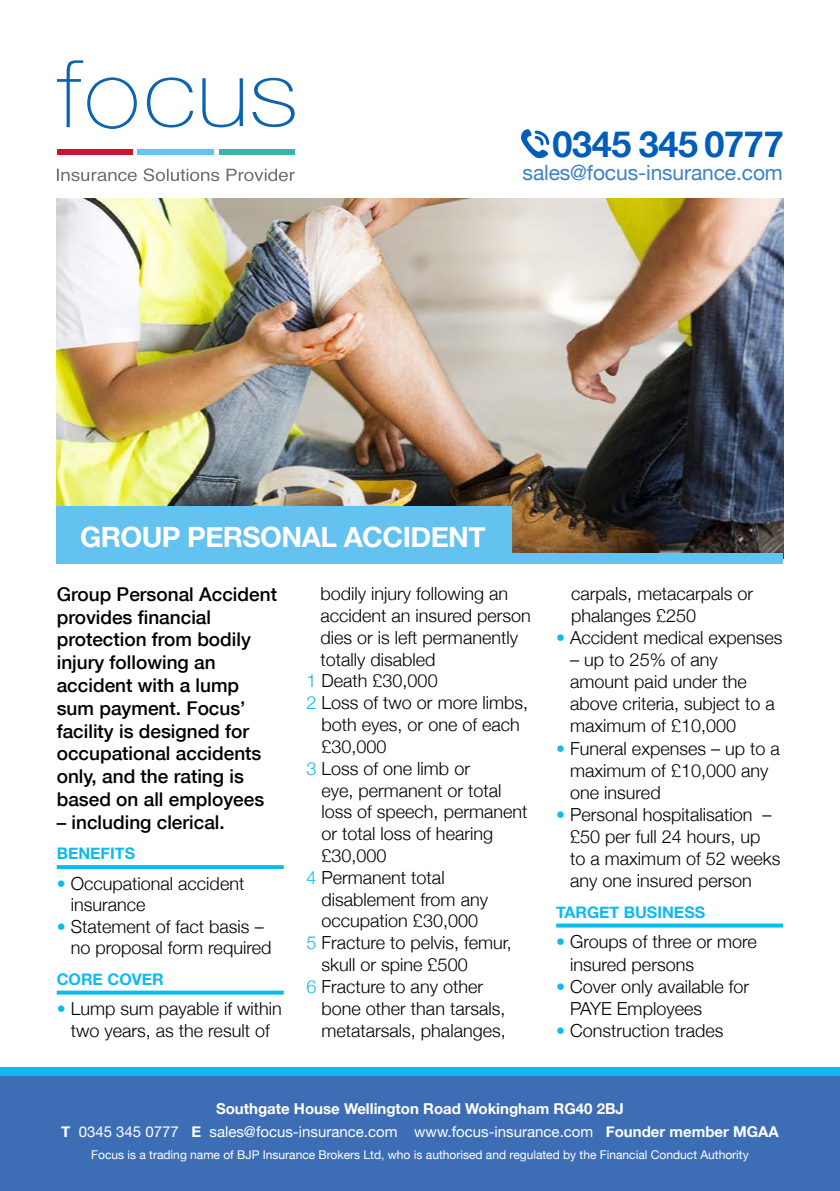
<style>
.page{position:relative;width:840px;height:1191px;background:#fff}
.page>*{position:absolute;margin:0;border:0;box-sizing:border-box;transform-origin:0 0}
.t1{font:700 36px "Helvetica Neue";letter-spacing:-.01em;color:#005db9}
.t2{font:700 28px "Helvetica Neue";letter-spacing:-.02em;color:#fff}
.t3{font:21px "Helvetica Neue";letter-spacing:-.005em;color:#4081c3}
.t4{font:500 19px/22.8px "Helvetica Neue";color:#000}
.t5{font:300 18px/22px "Helvetica Neue";color:#000}
.t6{font:700 16px "Helvetica Neue";color:#0bbbef}
.t7{font:700 15px/22.4px "Helvetica Neue";color:#fff;text-align:center}
.t8{font:12px "Helvetica Neue";color:#fff}
.s1{color:#0bbbef}
.s2{font-weight:400}
</style>
<div class="page">
<img style="left:57px;top:198px;width:725px;height:355px">
<div style="left:0;top:1067px;width:839px;height:124px;background:#0bbbef"></div>
<div style="left:0;top:1076px;width:839px;height:115px;background:#3d6eb5"></div>
<svg style="left:147px;top:77px;width:46px;height:50px"></svg>
<svg style="left:202px;top:78px;width:41px;height:49px"></svg>
<svg style="left:252px;top:78px;width:42px;height:49px"></svg>
<svg style="left:57px;top:60px;width:80px;height:69px"></svg>
<div style="left:57px;top:149px;width:75px;height:6px;background:#cd1332"></div>
<div style="left:219px;top:149px;width:75px;height:6px;background:#3ab5a7"></div>
<div style="left:137px;top:149px;width:77px;height:6px;background:#63c2ef"></div>
<svg style="left:57px;top:168px;width:237px;height:13px"></svg>
<div style="left:57px;top:553px;width:725px;height:11px;background:#63c2ef"></div>
<div style="left:57px;top:506px;width:455px;height:52px;background:#63c2ef"></div>
<svg style="left:521px;top:129px;width:29px;height:30px"></svg>
<svg style="left:57px;top:865px;width:226px;height:4px"></svg>
<svg style="left:57px;top:990px;width:226px;height:4px"></svg>
<svg style="left:556px;top:923px;width:226px;height:4px"></svg>
<h1 class="t1" style="left:552px;top:116px;width:232px">0345 345 0777</h1>
<p class="t3" style="left:522px;top:157px;width:261px">sales@focus-insurance.com</p>
<h2 class="t2" style="left:80px;top:515px;width:407px">GROUP PERSONAL ACCIDENT</h2>
<p class="t4" style="left:57px;top:582px;width:222px">Group Personal Accident provides financial protection from bodily injury following an accident with a lump sum payment. Focus’ facility is designed for occupational accidents only, and the rating is based on all employees</p>
<p class="t4" style="left:57px;top:810px;width:169px">– including clerical.</p>
<p class="t6" style="left:57px;top:841px;width:80px">BENEFITS</p>
<p class="t5" style="left:71px;top:871px;width:175px;text-indent:-14px"><span class="s1">•</span> Occupational accident insurance</p>
<p class="t5" style="left:71px;top:914px;width:202px;text-indent:-14px"><span class="s1">•</span> Statement of fact basis – no proposal form required</p>
<p class="t6" style="left:57px;top:966px;width:108px">CORE COVER</p>
<p class="t5" style="left:57px;top:996px;width:226px;text-align:center"><span class="s1">•</span> Lump sum payable if within two years, as the result of</p>
<p class="t5" style="left:320px;top:581px;width:189px">bodily injury following an</p>
<p class="t5" style="left:320px;top:603px;width:212px">accident an insured person</p>
<p class="t5" style="left:320px;top:625px;width:199px">dies or is left permanently</p>
<p class="t5" style="left:320px;top:647px;width:117px">totally disabled</p>
<p class="t5" style="left:306px;top:669px;width:133px"><span class="s1">1</span> Death £30,000</p>
<p class="t5" style="left:306px;top:691px;width:223px"><span class="s1">2</span> Loss of two or more limbs,</p>
<p class="t5" style="left:321px;top:712px;width:200px">both eyes, or one of each</p>
<p class="t5" style="left:321px;top:734px;width:67px">£30,000</p>
<p class="t5" style="left:306px;top:756px;width:165px"><span class="s1">3</span> Loss of one limb or</p>
<p class="t5" style="left:321px;top:778px;width:181px">eye, permanent or total</p>
<p class="t5" style="left:321px;top:800px;width:207px">loss of speech, permanent</p>
<p class="t5" style="left:321px;top:821px;width:173px">or total loss of hearing</p>
<p class="t5" style="left:321px;top:843px;width:67px">£30,000</p>
<p class="t5" style="left:306px;top:865px;width:140px"><span class="s1">4</span> Permanent total</p>
<p class="t5" style="left:321px;top:887px;width:168px">disablement from any</p>
<p class="t5" style="left:321px;top:909px;width:158px">occupation £30,000</p>
<p class="t5" style="left:306px;top:931px;width:207px"><span class="s1">5</span> Fracture to pelvis, femur,</p>
<p class="t5" style="left:321px;top:952px;width:148px">skull or spine £500</p>
<p class="t5" style="left:306px;top:974px;width:178px"><span class="s1">6</span> Fracture to any other</p>
<p class="t5" style="left:321px;top:996px;width:185px">bone other than tarsals,</p>
<p class="t5" style="left:321px;top:1018px;width:186px">metatarsals, phalanges,</p>
<p class="t5" style="left:571px;top:581px;width:183px">carpals, metacarpals or phalanges £250</p>
<p class="t5" style="left:556px;top:626px;width:228px"><span class="s1">•</span> Accident medical expenses</p>
<p class="t5" style="left:570px;top:648px;width:206px">– up to 25% of any amount paid under the above criteria, subject to a maximum of £10,000</p>
<p class="t5" style="left:570px;top:736px;width:211px;text-indent:-14px"><span class="s1">•</span> Funeral expenses – up to a maximum of £10,000 any one insured</p>
<p class="t5" style="left:570px;top:802px;width:212px;text-indent:-14px"><span class="s1">•</span> Personal hospitalisation – £50 per full 24 hours, up<br>to a maximum of 52 weeks any one insured person</p>
<p class="t6" style="left:556px;top:899px;width:150px">TARGET BUSINESS</p>
<p class="t5" style="left:570px;top:930px;width:188px;text-indent:-14px"><span class="s1">•</span> Groups of three or more insured persons</p>
<p class="t5" style="left:570px;top:974px;width:180px;text-indent:-14px"><span class="s1">•</span> Cover only available for<br>PAYE Employees</p>
<p class="t5" style="left:556px;top:1018px;width:169px"><span class="s1">•</span> Construction trades</p>
<p class="t7" style="left:61px;top:1098px;width:718px">Southgate House Wellington Road Wokingham RG40 2BJ<br>T <span class="s2">0345 345 0777</span> E <span class="s2">sales@focus-insurance.com www.focus-insurance.com</span> Founder member MGAA</p>
<p class="t8" style="left:91px;top:1146px;width:658px">Focus is a trading name of BJP Insurance Brokers Ltd, who is authorised and regulated by the Financial Conduct Authority</p>
</div>
